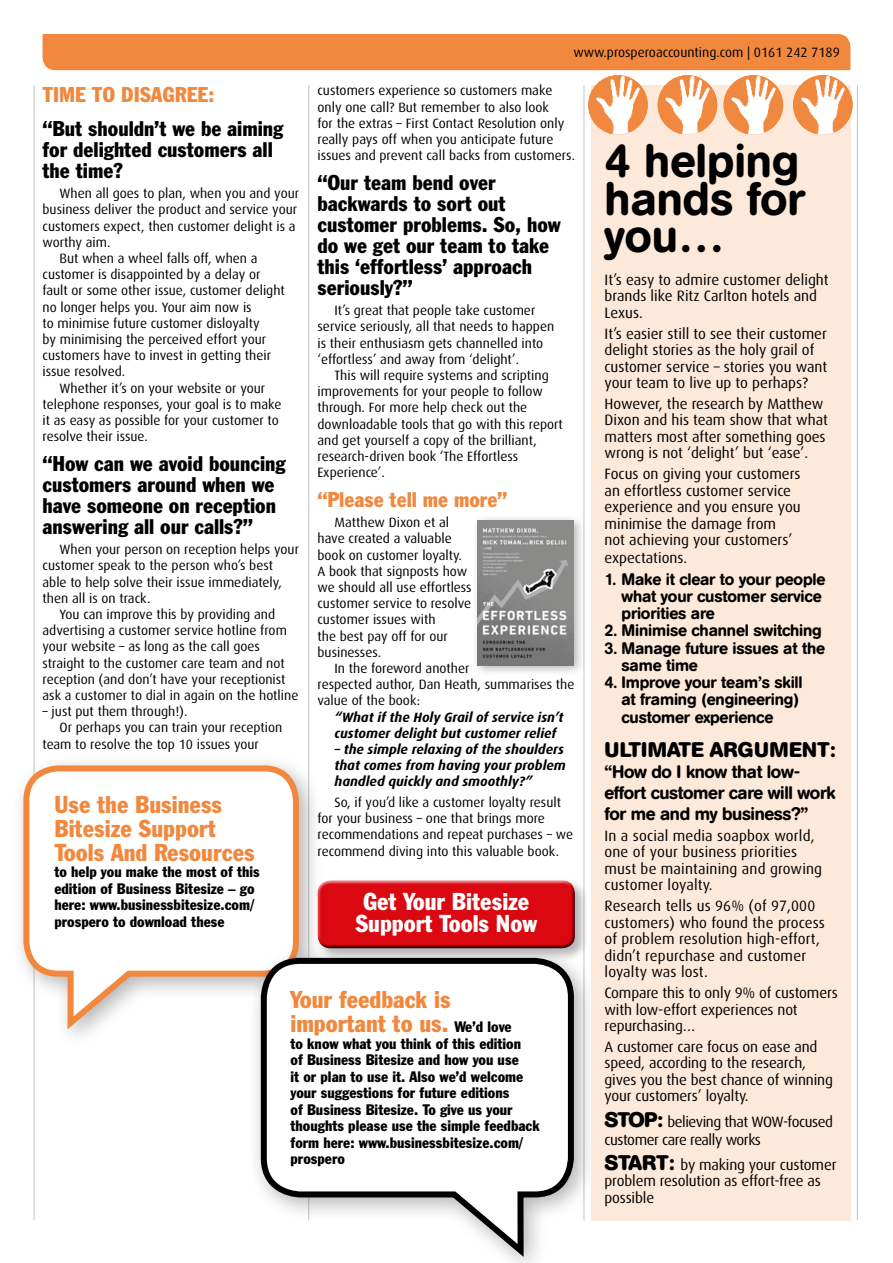
<style>
.page{position:relative;width:893px;height:1263px;background:#fff}
.page>*{position:absolute;margin:0;border:0;box-sizing:border-box;transform-origin:0 0}
.SUBHEAD2{font:500 46.5px/37.5px "AG Buch Rounded BQ";color:#000}
.SUBHEAD{font:condensed 24px/24px "Franklin Gothic BT";color:#f1883e}
.SUBHEAD_SM{font:condensed 24px/22.5px "Franklin Gothic BT";color:#fff;text-align:center}
.SUBHEAD-2{font:condensed 21px/21px "Franklin Gothic BT";color:#000}
.SUBHEAD-3{font:condensed 21px "Franklin Gothic BT";color:#f1883e}
.body2{font:700 21px "AG Buch Rounded BQ";letter-spacing:.01em;color:#000}
.SUBHEAD2-2{font:condensed 21px "Franklin Gothic BT";color:#f1883e}
.body2-2{font:500 18px/21px "AG Buch Rounded BQ";letter-spacing:-.02em;color:#000}
.body2-3{font:500 16.5px/17.2px "AG Buch Rounded BQ";letter-spacing:-.01em;color:#000}
.body2-4{font:15px/16.5px "Dax";color:#000}
.SUBHEAD-4{font:condensed 15px/16.5px "Franklin Gothic BT";color:#000}
.SUBHEAD2-3{font:15px/16.5px "Dax";letter-spacing:-.02em;color:#000}
.body{font:13.5px/16.2px "Dax";color:#000}
.QUOTE{font:italic 700 13.5px/16.2px "Dax";color:#000}
.s1{font-size:15px;color:#000}
.s2{font-family:"AG Buch Rounded BQ";font-weight:700;font-size:21px}
</style>
<div class="page">
<div style="left:43px;top:34px;width:807px;height:36px;background:#f1883e"></div>
<hr style="left:308px;top:85px;width:1px;height:1135px;background:#c6c6c6">
<hr style="left:583px;top:85px;width:1px;height:1135px;background:#c6c6c6">
<hr style="left:34px;top:85px;width:1px;height:1135px;background:#c6c6c6">
<hr style="left:857px;top:85px;width:1px;height:1135px;background:#c6c6c6">
<div style="left:10px;top:752px;width:314px;height:299px;background:#000;opacity:.3"></div>
<svg style="left:20px;top:762px;width:282px;height:274px"></svg>
<div style="left:248px;top:945px;width:351px;height:318px;background:#000;opacity:.3"></div>
<svg style="left:258px;top:955px;width:319px;height:308px"></svg>
<div style="left:592px;top:85px;width:259px;height:1135px;background:#fde9da"></div>
<img style="left:588px;top:75px;width:60px;height:60px;border-radius:30px">
<img style="left:658px;top:75px;width:59px;height:60px;border-radius:30px">
<img style="left:724px;top:75px;width:59px;height:60px;border-radius:30px">
<img style="left:793px;top:75px;width:60px;height:60px;border-radius:30px">
<div style="left:472px;top:514px;width:114px;height:163px;background:#000;opacity:.3"></div>
<img style="left:478px;top:520px;width:96px;height:145px">
<div style="left:315px;top:877px;width:274px;height:86px;background:#000;opacity:.3"></div>
<div style="left:313px;top:875px;width:264px;height:69px;background:#fff;opacity:.75"></div>
<div style="left:316px;top:883px;width:263px;height:70px;background:#000;opacity:.75"></div>
<p class="body" style="left:573px;top:45px;width:268px">www.prosperoaccounting.com | 0161 242 7189</p>
<p class="SUBHEAD2-2" style="left:43px;top:81px;width:173px">TIME TO DISAGREE:</p>
<p class="SUBHEAD-2" style="left:43px;top:117px;width:242px">“But shouldn’t we be aiming for delighted customers all the time?</p>
<p class="body" style="left:43px;top:186px;width:258px;text-indent:17px">When all goes to plan, when you and your business deliver the product and service your customers expect, then customer delight is a worthy aim.</p>
<p class="body" style="left:43px;top:250px;width:244px;text-indent:17px">But when a wheel falls off, when a customer is disappointed by a delay or fault or some other issue, customer delight no longer helps you. Your aim now is<br>to minimise future customer disloyalty<br>by minimising the perceived effort your customers have to invest in getting their issue resolved.</p>
<p class="body" style="left:43px;top:380px;width:241px;text-indent:17px">Whether it’s on your website or your telephone responses, your goal is to make it as easy as possible for your customer to resolve their issue.</p>
<p class="SUBHEAD-2" style="left:43px;top:452px;width:245px">“How can we avoid bouncing customers around when we have someone on reception answering all our calls?”</p>
<p class="body" style="left:43px;top:542px;width:258px;text-indent:17px">When your person on reception helps your customer speak to the person who’s best able to help solve their issue immediately, then all is on track.</p>
<p class="body" style="left:43px;top:606px;width:257px;text-indent:17px">You can improve this by providing and advertising a customer service hotline from your website – as long as the call goes straight to the customer care team and not reception (and don’t have your receptionist ask a customer to dial in again on the hotline</p>
<p class="body" style="left:43px;top:704px;width:147px">– just put them through!).</p>
<p class="body" style="left:43px;top:720px;width:241px;text-indent:17px">Or perhaps you can train your reception team to resolve the top 10 issues your</p>
<p class="SUBHEAD" style="left:54px;top:791px;width:202px">Use the Business<br>Bitesize Support<br>Tools And Resources</p>
<p class="SUBHEAD-4" style="left:54px;top:863px;width:207px">to help you make the most of this edition of Business Bitesize – go here: www.businessbitesize.com/ prospero to download these</p>
<p class="body" style="left:317px;top:83px;width:259px">customers experience so customers make only one call? But remember to also look<br>for the extras – First Contact Resolution only really pays off when you anticipate future issues and prevent call backs from customers.</p>
<p class="SUBHEAD-2" style="left:317px;top:171px;width:245px">“Our team bend over backwards to sort out customer problems. So, how do we get our team to take this ‘effortless’ approach seriously?”</p>
<p class="body" style="left:317px;top:303px;width:238px;text-indent:17px">It’s great that people take customer service seriously, all that needs to happen is their enthusiasm gets channelled into ‘effortless’ and away from ‘delight’.</p>
<p class="body" style="left:317px;top:367px;width:247px;text-indent:17px">This will require systems and scripting improvements for your people to follow through. For more help check out the downloadable tools that go with this report and get yourself a copy of the brilliant, research-driven book ‘The Effortless Experience’.</p>
<p class="SUBHEAD-3" style="left:317px;top:486px;width:191px">“Please tell me more”</p>
<p class="body" style="left:317px;top:515px;width:156px;text-indent:17px">Matthew Dixon et al have created a valuable book on customer loyalty.<br>A book that signposts how we should all use effortless customer service to resolve customer issues with<br>the best pay off for our businesses.</p>
<p class="body" style="left:317px;top:660px;width:258px;text-indent:17px">In the foreword another<br>respected author, Dan Heath, summarises the value of the book:</p>
<p class="QUOTE" style="left:334px;top:709px;width:230px">“What if the Holy Grail of service isn’t customer delight but customer relief</p>
<p class="QUOTE" style="left:334px;top:741px;width:233px">– the simple relaxing of the shoulders that comes from having your problem handled quickly and smoothly?”</p>
<p class="body" style="left:317px;top:794px;width:257px;text-indent:17px">So, if you’d like a customer loyalty result for your business – one that brings more recommendations and repeat purchases – we recommend diving into this valuable book.</p>
<p class="SUBHEAD_SM" style="left:355px;top:889px;width:183px">Get Your Bitesize<br>Support Tools Now</p>
<p class="SUBHEAD" style="left:290px;top:987px;width:223px">Your feedback is important to us. <span class="s1">We’d love</span></p>
<p class="SUBHEAD-4" style="left:290px;top:1035px;width:251px">to know what you think of this edition<br>of Business Bitesize and how you use<br>it or plan to use it. Also we’d welcome your suggestions for future editions<br>of Business Bitesize. To give us your thoughts please use the simple feedback form here: www.businessbitesize.com/ prospero</p>
<p class="SUBHEAD2" style="left:604px;top:143px;width:202px">4 helping hands for you…</p>
<p class="body2-4" style="left:604px;top:272px;width:226px">It’s easy to admire customer delight brands like Ritz Carlton hotels and<br>Lexus.</p>
<p class="body2-4" style="left:604px;top:325px;width:224px">It’s easier still to see their customer delight stories as the holy grail of customer service – stories you want your team to live up to perhaps?</p>
<p class="body2-4" style="left:604px;top:396px;width:225px">However, the research by Matthew Dixon and his team show that what matters most after something goes wrong is not ‘delight’ but ‘ease’.</p>
<p class="body2-4" style="left:604px;top:466px;width:198px">Focus on giving your customers an effortless customer service experience and you ensure you minimise the damage from<br>not achieving your customers’</p>
<p class="body2-4" style="left:604px;top:550px;width:84px">expectations.</p>
<p class="body2-3" style="left:621px;top:570px;width:205px;text-indent:-17px">1. Make it clear to your people what your customer service priorities are</p>
<p class="body2-3" style="left:604px;top:622px;width:219px">2. Minimise channel switching</p>
<p class="body2-3" style="left:621px;top:639px;width:205px;text-indent:-17px">3. Manage future issues at the same time</p>
<p class="body2-3" style="left:621px;top:674px;width:183px;line-height:17.7px;text-indent:-17px">4. Improve your team’s skill at framing (engineering) customer experience</p>
<p class="body2" style="left:604px;top:738px;width:232px">ULTIMATE ARGUMENT:</p>
<p class="body2-2" style="left:604px;top:762px;width:232px">“How do I know that low&shy;effort customer care will work for me and my business?”</p>
<p class="body2-4" style="left:604px;top:828px;width:219px">In a social media soapbox world, one of your business priorities must be maintaining and growing customer loyalty.</p>
<p class="body2-4" style="left:604px;top:898px;width:222px">Research tells us 96% (of 97,000 customers) who found the process of problem resolution high-effort, didn’t repurchase and customer loyalty was lost.</p>
<p class="body2-4" style="left:604px;top:985px;width:235px">Compare this to only 9% of customers with low-effort experiences not repurchasing…</p>
<p class="body2-4" style="left:604px;top:1038px;width:230px">A customer care focus on ease and speed, according to the research, gives you the best chance of winning your customers’ loyalty.</p>
<p class="SUBHEAD2-3" style="left:604px;top:1112px;width:230px;line-height:18px"><span class="s2">STOP:</span> believing that WOW-focused customer care really works</p>
<p class="SUBHEAD2-3" style="left:604px;top:1156px;width:233px"><span class="s2">START:</span> by making your customer problem resolution as effort-free as possible</p>
</div>
